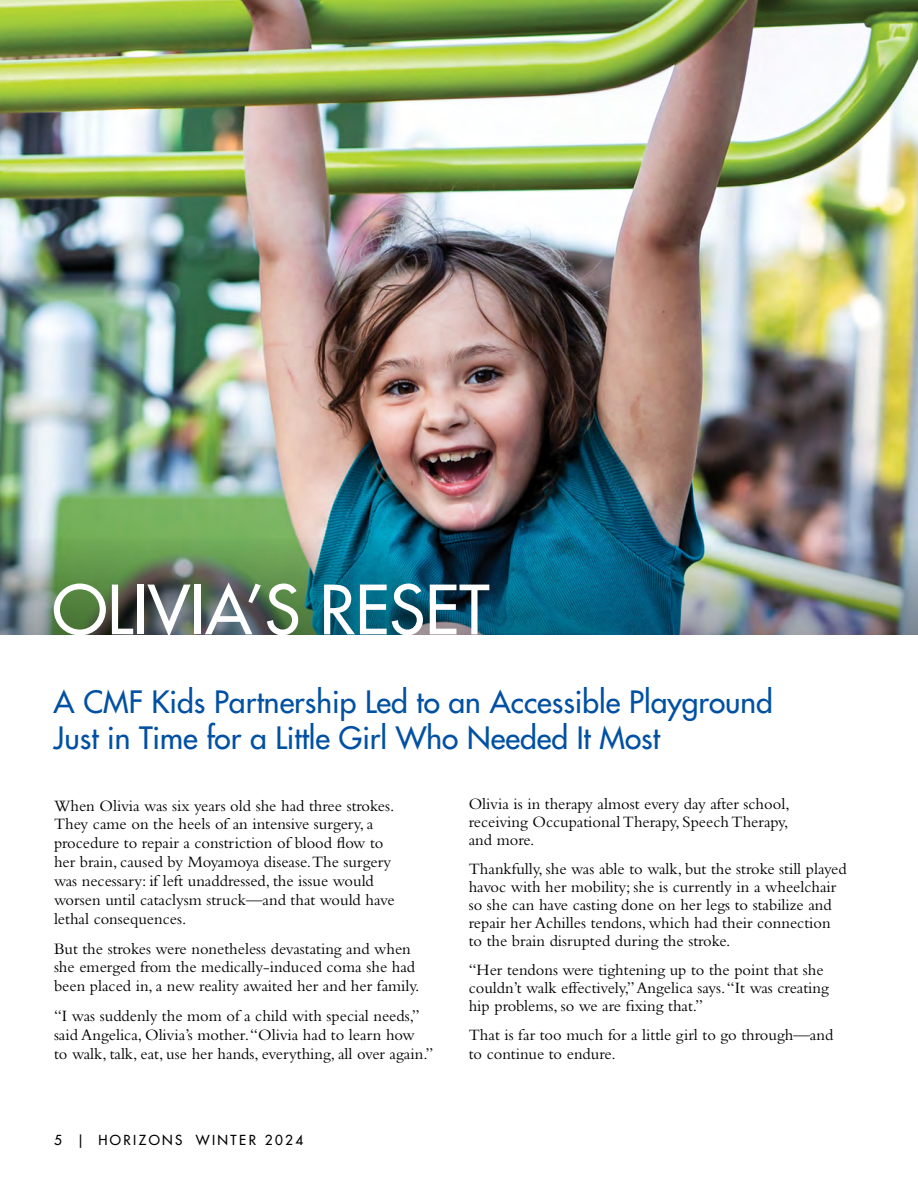
<style>
.page{position:relative;width:918px;height:1188px;background:#fff}
.page>*{position:absolute;margin:0;border:0;box-sizing:border-box;transform-origin:0 0}
.t1{font:66px "Futura";color:#fff}
.t2{font:30px/36px "Futura";color:#0050a3}
.t3{font:16.5px/18.9px "Bembo";color:#000}
.t4{font:13.5px "Futura";letter-spacing:.18em;color:#000}
</style>
<div class="page">
<img style="left:0;top:0;width:918px;height:518px">
<img style="left:0;top:518px;width:918px;height:116px">
<h1 class="t1" style="left:52px;top:569px;width:438px">OLIVIA’S RESET</h1>
<h2 class="t2" style="left:54px;top:685px;width:721px">A CMF Kids Partnership Led to an Accessible Playground<br>Just in Time for a Little Girl Who Needed It Most</h2>
<p class="t3" style="left:54px;top:796px;width:342px">When Olivia was six years old she had three strokes.<br>They came on the heels of an intensive surgery, a procedure to repair a constriction of blood flow to her brain, caused by Moyamoya disease.The surgery was necessary: if left unaddressed, the issue would worsen until cataclysm struck—and that would have lethal consequences.</p>
<p class="t3" style="left:54px;top:939px;width:367px">But the strokes were nonetheless devastating and when she emerged from the medically-induced coma she had been placed in, a new reality awaited her and her family.</p>
<p class="t3" style="left:54px;top:1006px;width:381px">“I was suddenly the mom of a child with special needs,” said Angelica, Olivia’s mother. “Olivia had to learn how<br>to walk, talk, eat, use her hands, everything, all over again.”</p>
<p class="t4" style="left:54px;top:1131px;width:251px">5 | HORIZONS WINTER 2024</p>
<p class="t3" style="left:469px;top:795px;width:322px;line-height:18px;text-align:justify">Olivia is in therapy almost every day after school, receiving Occupational Therapy, Speech Therapy, and more.</p>
<p class="t3" style="left:469px;top:860px;width:379px;line-height:18px">Thankfully, she was able to walk, but the stroke still played havoc with her mobility; she is currently in a wheelchair so she can have casting done on her legs to stabilize and repair her Achilles tendons, which had their connection to the brain disrupted during the stroke.</p>
<p class="t3" style="left:469px;top:960px;width:362px;line-height:18px">“Her tendons were tightening up to the point that she couldn’t walk effectively,” Angelica says. “It was creating hip problems, so we are fixing that.”</p>
<p class="t3" style="left:469px;top:1025px;width:366px">That is far too much for a little girl to go through—and to continue to endure.</p>
</div>
